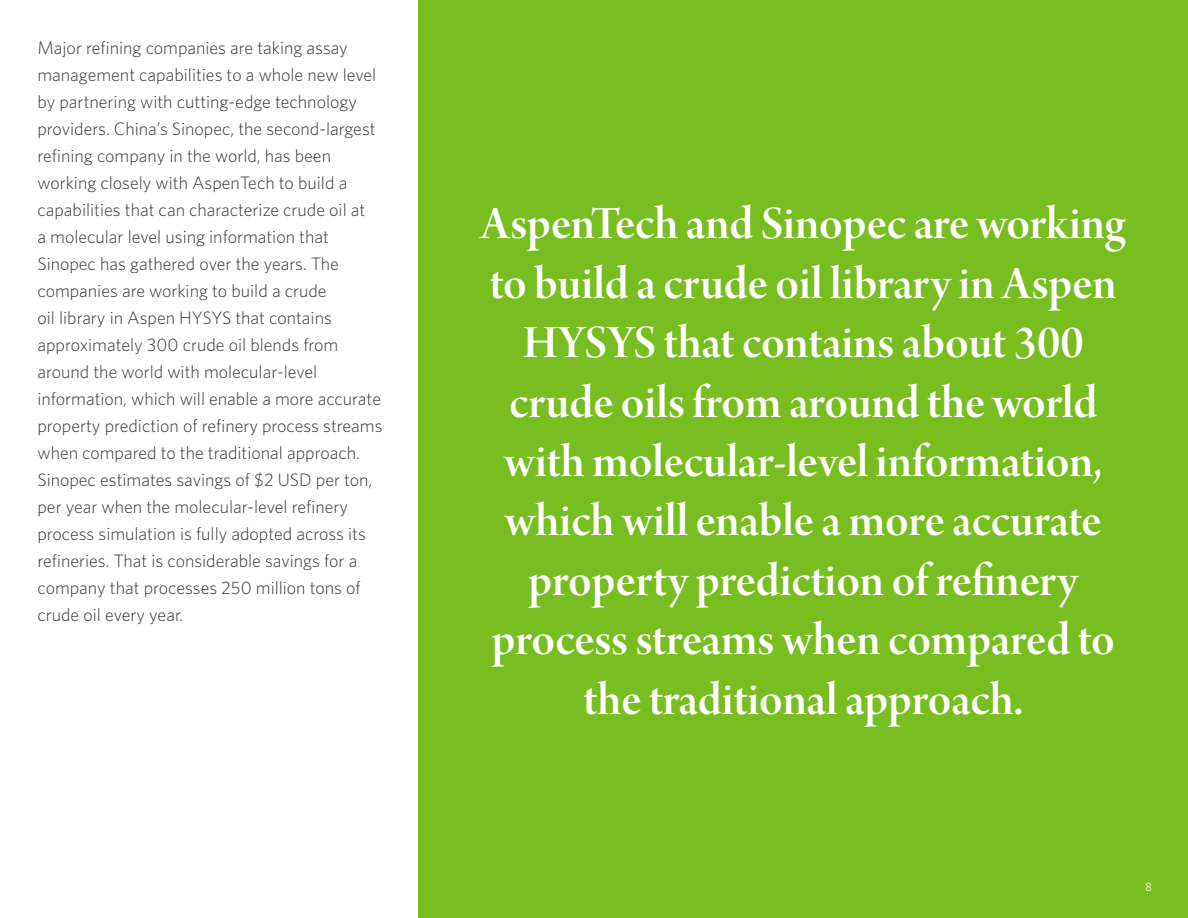
<style>
.page{position:relative;width:1188px;height:918px;background:#fff}
.page>*{position:absolute;margin:0;border:0;box-sizing:border-box;transform-origin:0 0}
.t1{font:49.5px/59.4px "Arno Pro Smbd Display";letter-spacing:-.005em;color:#fff;text-align:center}
.t2{font:300 18px/27px "Whitney";color:#363534}
.t3{font:12px "Whitney";color:#fff}
</style>
<div class="page">
<div style="left:418px;top:0;width:770px;height:918px;background:#78be20"></div>
<p class="t2" style="left:38px;top:34px;width:347px">Major refining companies are taking assay management capabilities to a whole new level by partnering with cutting-edge technology providers. China’s Sinopec, the second-largest refining company in the world, has been working closely with AspenTech to build a capabilities that can characterize crude oil at<br>a molecular level using information that Sinopec has gathered over the years. The companies are working to build a crude<br>oil library in Aspen HYSYS that contains approximately 300 crude oil blends from around the world with molecular-level information, which will enable a more accurate property prediction of refinery process streams when compared to the traditional approach.<br>Sinopec estimates savings of $2 USD per ton, per year when the molecular-level refinery process simulation is fully adopted across its refineries. That is considerable savings for a company that processes 250 million tons of crude oil every year.</p>
<p class="t1" style="left:481px;top:197px;width:646px">AspenTech and Sinopec are working to build a crude oil library in Aspen<br>HYSYS that contains about 300 crude oils from around the world with molecular-level information, which will enable a more accurate property prediction of refinery process streams when compared to the traditional approach.</p>
<p class="t3" style="left:1145px;top:879px;width:8px">8</p>
</div>
